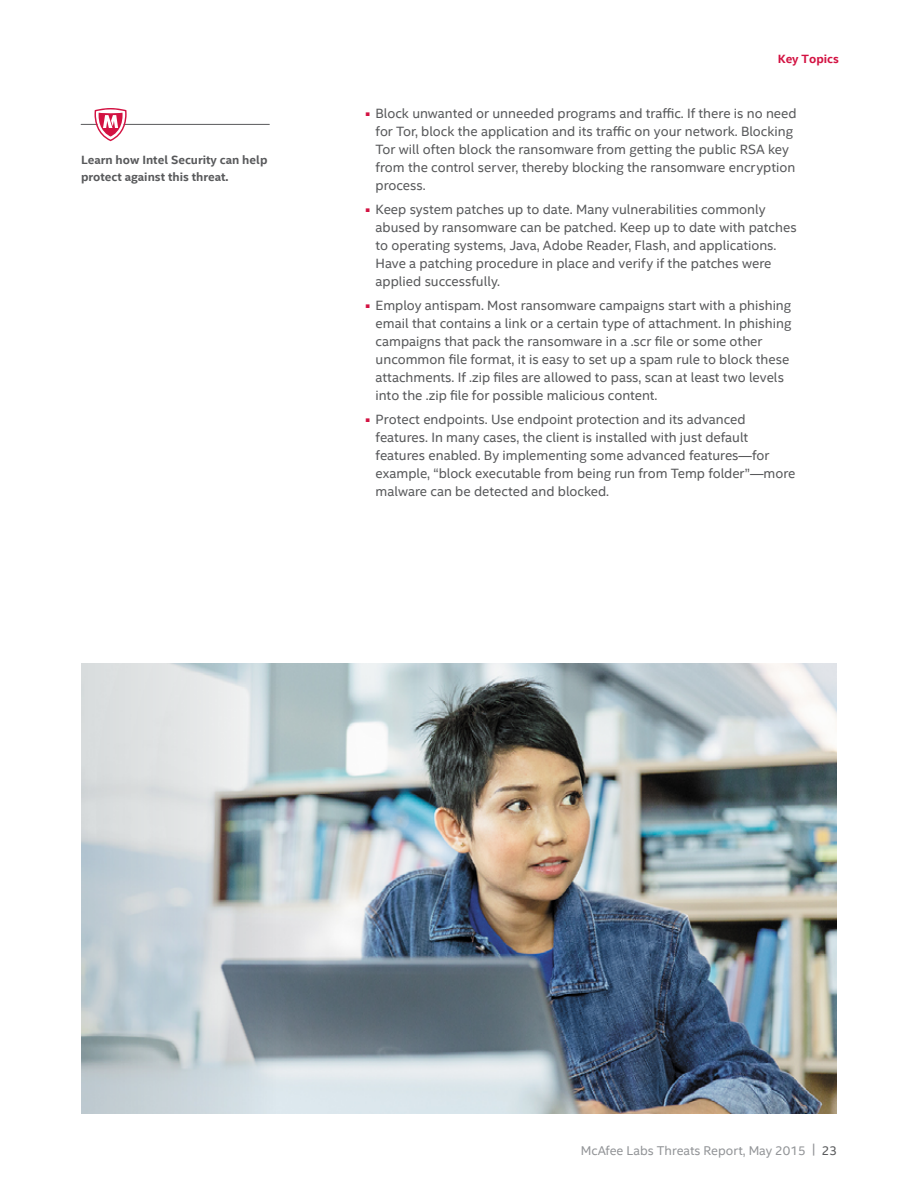
<style>
.page{position:relative;width:918px;height:1188px;background:#fff}
.page>*{position:absolute;margin:0;border:0;box-sizing:border-box;transform-origin:0 0}
.t1{font:13.5px/18px "Intel Clear";color:#58595b}
.t2{font:12.75px "Intel Clear";color:#939598}
.t3{font:700 12px/16.5px "Intel Clear";color:#58595b}
.t4{font:700 12px "Intel Clear";color:#d31242}
.s1{color:#58595b}
</style>
<div class="page">
<img style="left:503px;top:663px;width:334px;height:451px">
<hr style="left:81px;top:124px;width:188px;height:1px;background:#58595b">
<svg style="left:95px;top:108px;width:32px;height:33px"></svg>
<img style="left:81px;top:663px;width:422px;height:451px">
<p class="t3" style="left:81px;top:152px;width:188px">Learn how Intel Security can help protect against this threat.</p>
<p class="t4" style="left:778px;top:52px;width:63px">Key Topics</p>
<p class="t1" style="left:376px;top:105px;width:423px;text-indent:-10px"><sup>■</sup> Block unwanted or unneeded programs and traffic. If there is no need for Tor, block the application and its traffic on your network. Blocking Tor will often block the ransomware from getting the public RSA key from the control server, thereby blocking the ransomware encryption process.</p>
<p class="t1" style="left:376px;top:201px;width:423px;text-indent:-10px"><sup>■</sup> Keep system patches up to date. Many vulnerabilities commonly abused by ransomware can be patched. Keep up to date with patches to operating systems, Java, Adobe Reader, Flash, and applications.<br>Have a patching procedure in place and verify if the patches were applied successfully.</p>
<p class="t1" style="left:376px;top:297px;width:417px;text-indent:-10px"><sup>■</sup> Employ antispam. Most ransomware campaigns start with a phishing email that contains a link or a certain type of attachment. In phishing campaigns that pack the ransomware in a .scr file or some other uncommon file format, it is easy to set up a spam rule to block these attachments. If .zip files are allowed to pass, scan at least two levels into the .zip file for possible malicious content.</p>
<p class="t1" style="left:376px;top:411px;width:421px;text-indent:-10px"><sup>■</sup> Protect endpoints. Use endpoint protection and its advanced features. In many cases, the client is installed with just default features enabled. By implementing some advanced features—for example, “block executable from being run from Temp folder”—more malware can be detected and blocked.</p>
<p class="t2" style="left:581px;top:1143px;width:258px">McAfee Labs Threats Report, May 2015 | <span class="s1">23</span></p>
</div>
